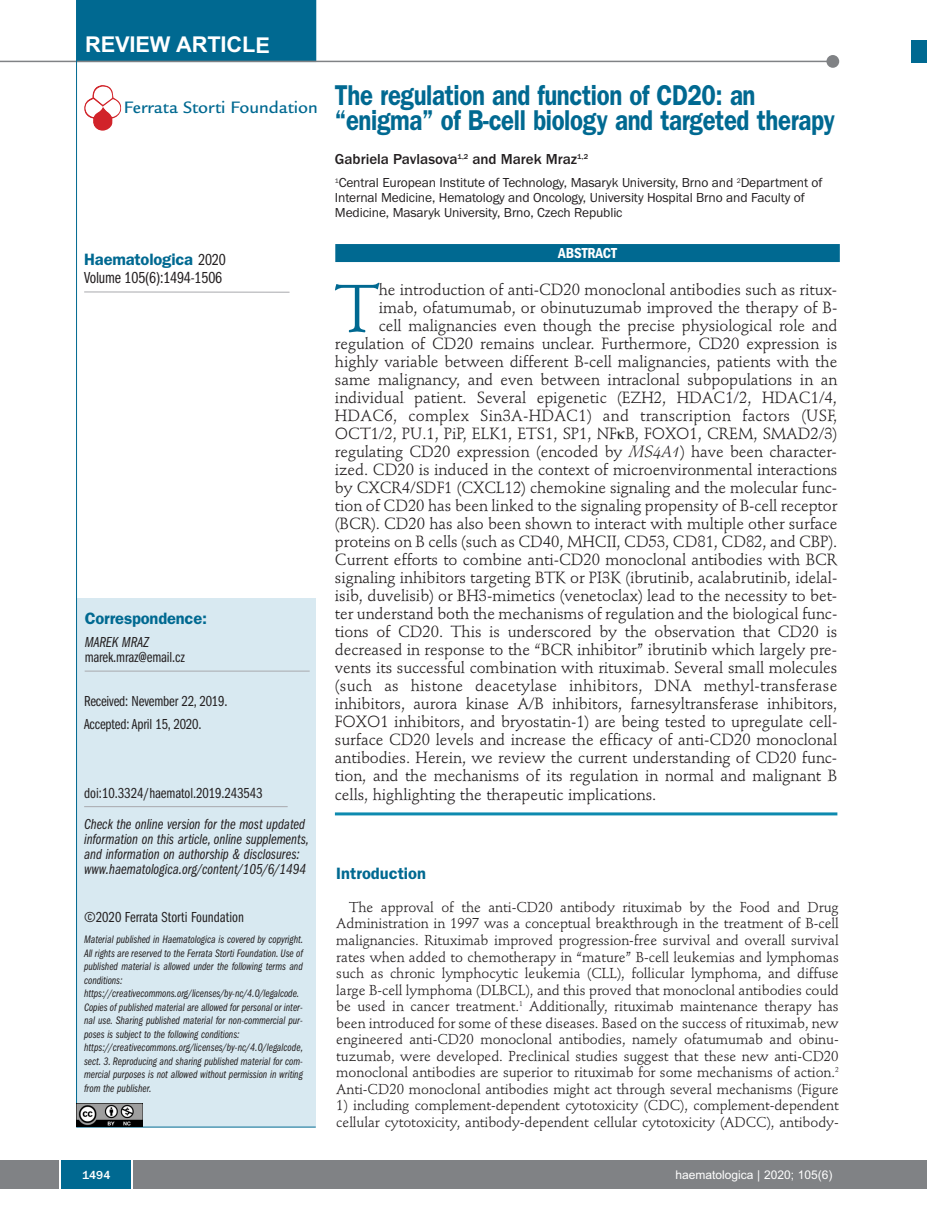
<style>
.page{position:relative;width:927px;height:1225px;background:#fff}
.page>*{position:absolute;margin:0;border:0;box-sizing:border-box;transform-origin:0 0}
.t1{font:66.45px "Stempel Schneidler";color:#006991}
.t2{font:600 28.8px/25.5px "Franklin Gothic";letter-spacing:-.015em;color:#006991;scale:.83 1}
.t3{font:700 21.75px "Arial";letter-spacing:-.01em;color:#fff}
.t4{font:500 18px "Legacy Sans";color:#006991}
.t5{font:600 16.5px "Franklin Gothic";letter-spacing:-.01em;color:#006991}
.t6{font:16.5px "Franklin Gothic Book Cmpr";letter-spacing:-.01em;color:#231f20}
.t7{font:16.05px "Stempel Schneidler";letter-spacing:-.005em;color:#231f20}
.t8{font:16.05px "Stempel Schneidler";letter-spacing:.015em;color:#231f20}
.t9{font:15px/15px "Franklin Gothic Book Cmpr Ital";color:#231f20}
.t10{font:15px/22.5px "Franklin Gothic Book Cmpr";letter-spacing:-.005em;color:#231f20}
.t11{font:500 15px "Franklin Gothic";color:#231f20}
.t12{font:600 condensed 15px "Franklin Gothic";letter-spacing:-.005em;color:#fff}
.t13{font:14.25px/16.5px "Stempel Schneidler";letter-spacing:-.005em;color:#231f20;text-align:justify}
.t14{font:13.5px/15px "Franklin Gothic";letter-spacing:-.01em;color:#231f20}
.t15{font:12px "Arial";color:#fff}
.t16{font:500 12px "Franklin Gothic";color:#fff}
.t17{font:11.25px/13.5px "Franklin Gothic Book Cmpr Ital";color:#231f20}
.s1{font-family:"Franklin Gothic Book Cmpr";font-weight:400;color:#231f20}
.s2{font-style:italic}
</style>
<div class="page">
<div style="left:911px;top:40px;width:16px;height:22px;background:#006991"></div>
<div style="left:910px;top:1160px;width:17px;height:28px;background:#808285"></div>
<div style="left:0;top:1160px;width:910px;height:28px;background:#808285"></div>
<div style="left:61px;top:1160px;width:71px;height:28px;background:#006991"></div>
<svg style="left:60px;top:1160px;width:1px;height:28px"></svg>
<svg style="left:132px;top:1160px;width:1px;height:28px"></svg>
<div style="left:77px;top:598px;width:239px;height:529px;background:#d8e9f1"></div>
<hr style="left:85px;top:671px;width:225px;height:1px;background:#a8a9ad">
<hr style="left:76px;top:1126px;width:240px;height:1px;background:#006991">
<hr style="left:84px;top:292px;width:206px;height:1px;background:#a8a9ad">
<div style="left:77px;top:0;width:239px;height:62px;background:#006991"></div>
<hr style="left:0;top:61px;width:830px;height:1px;background:#808285">
<div style="left:826px;top:55px;width:13px;height:13px;background:#808285;border-radius:50%"></div>
<hr style="left:84px;top:806px;width:204px;height:1px;background:#a8a9ad">
<hr style="left:76px;top:0;width:1px;height:1126px;background:#006991">
<img style="left:77px;top:1103px;width:65px;height:23px">
<img style="left:84px;top:85px;width:37px;height:46px">
<hr style="left:335px;top:812px;width:502px;height:3px;background:#0d8aaf">
<div style="left:335px;top:244px;width:505px;height:18px;background:#006991"></div>
<h3 class="t3" style="left:85px;top:32px;width:186px">REVIEW ARTICLE</h3>
<p class="t4" style="left:124px;top:101px;width:196px">Ferrata Storti Foundation</p>
<p class="t5" style="left:84px;top:254px;width:143px">Haematologica <span class="s1">2020</span></p>
<p class="t6" style="left:84px;top:272px;width:140px">Volume 105(6):1494-1506</p>
<p class="t5" style="left:85px;top:612px;width:124px">Correspondence:</p>
<p class="t9" style="left:85px;top:636px;width:66px">MAREK MRAZ</p>
<p class="t10" style="left:85px;top:647px;width:102px">marek.mraz@email.cz</p>
<p class="t10" style="left:84px;top:691px;width:145px">Received: Nevember 22, 2019.<br>Accepted: April 15, 2020.</p>
<p class="t10" style="left:84px;top:783px;width:180px">doi:10.3324/haematol.2019.243543</p>
<p class="t9" style="left:84px;top:817px;width:226px">Check the online version for the most updated information on this article, online supplements, and information on authorship &amp; disclosures: www.haematologica.org/content/105/6/1494</p>
<p class="t10" style="left:84px;top:907px;width:161px">©2020 Ferrata Storti Foundation</p>
<p class="t17" style="left:84px;top:933px;width:221px">Material published in Haematologica is covered by copyright.<br>All rights are reserved to the Ferrata Storti Foundation. Use of published material is allowed under the following terms and conditions: https://creativecommons.org/licenses/by-nc/4.0/legalcode.<br>Copies of published material are allowed for personal or inter&shy;nal use. Sharing published material for non-commercial pur&shy;poses is subject to the following conditions: https://creativecommons.org/licenses/by-nc/4.0/legalcode, sect. 3. Reproducing and sharing published material for com&shy;mercial purposes is not allowed without permission in writing from the publisher.</p>
<h2 class="t2" style="left:335px;top:85px;width:604px">The regulation and function of CD20: an “enigma” of B-cell biology and targeted therapy</h2>
<p class="t11" style="left:335px;top:150px;width:255px">Gabriela Pavlasova<sup>1,2</sup> and Marek Mraz<sup>1,2</sup></p>
<p class="t14" style="left:335px;top:175px;width:489px"><sup>1</sup>Central European Institute of Technology, Masaryk University, Brno and <sup>2</sup>Department of<br>Internal Medicine, Hematology and Oncology, University Hospital Brno and Faculty of<br>Medicine, Masaryk University, Brno, Czech Republic</p>
<p class="t12" style="left:558px;top:248px;width:60px">ABSTRACT</p>
<h1 class="t1" style="left:335px;top:281px;width:46px">T</h1>
<p class="t7" style="left:379px;top:283px;width:460px">he introduction of anti-CD20 monoclonal antibodies such as ritux-</p>
<p class="t7" style="left:379px;top:301px;width:460px">imab, ofatumumab, or obinutuzumab improved the therapy of B-</p>
<p class="t7" style="left:379px;top:319px;width:460px">cell malignancies even though the precise physiological role and</p>
<p class="t7" style="left:335px;top:337px;width:504px">regulation of CD20 remains unclear. Furthermore, CD20 expression is</p>
<p class="t7" style="left:335px;top:355px;width:504px">highly variable between different B-cell malignancies, patients with the</p>
<p class="t7" style="left:335px;top:373px;width:504px">same malignancy, and even between intraclonal subpopulations in an</p>
<p class="t7" style="left:335px;top:391px;width:504px">individual patient. Several epigenetic (EZH2, HDAC1/2, HDAC1/4,</p>
<p class="t8" style="left:335px;top:409px;width:504px">HDAC6, complex Sin3A-HDAC1) and transcription factors (USF,</p>
<p class="t7" style="left:335px;top:427px;width:504px">OCT1/2, PU.1, PiP, ELK1, ETS1, SP1, NF B, FOXO1, CREM, SMAD2/3)</p>
<p class="t7" style="left:335px;top:445px;width:503px">regulating CD20 expression (encoded by <span class="s2">MS4A1</span>) have been character-</p>
<p class="t7" style="left:335px;top:463px;width:504px">ized. CD20 is induced in the context of microenvironmental interactions</p>
<p class="t7" style="left:335px;top:481px;width:504px">by CXCR4/SDF1 (CXCL12) chemokine signaling and the molecular func-</p>
<p class="t7" style="left:335px;top:499px;width:504px">tion of CD20 has been linked to the signaling propensity of B-cell receptor</p>
<p class="t7" style="left:335px;top:517px;width:504px">(BCR). CD20 has also been shown to interact with multiple other surface</p>
<p class="t7" style="left:335px;top:535px;width:504px">proteins on B cells (such as CD40, MHCII, CD53, CD81, CD82, and CBP).</p>
<p class="t7" style="left:335px;top:553px;width:504px">Current efforts to combine anti-CD20 monoclonal antibodies with BCR</p>
<p class="t7" style="left:335px;top:571px;width:504px">signaling inhibitors targeting BTK or PI3K (ibrutinib, acalabrutinib, idelal-</p>
<p class="t7" style="left:335px;top:589px;width:504px">isib, duvelisib) or BH3-mimetics (venetoclax) lead to the necessity to bet-</p>
<p class="t7" style="left:335px;top:607px;width:504px">ter understand both the mechanisms of regulation and the biological func-</p>
<p class="t7" style="left:335px;top:625px;width:504px">tions of CD20. This is underscored by the observation that CD20 is</p>
<p class="t7" style="left:335px;top:643px;width:504px">decreased in response to the “BCR inhibitor” ibrutinib which largely pre-</p>
<p class="t7" style="left:335px;top:661px;width:504px">vents its successful combination with rituximab. Several small molecules</p>
<p class="t8" style="left:335px;top:679px;width:504px">(such as histone deacetylase inhibitors, DNA methyl-transferase</p>
<p class="t7" style="left:335px;top:697px;width:504px">inhibitors, aurora kinase A/B inhibitors, farnesyltransferase inhibitors,</p>
<p class="t7" style="left:335px;top:715px;width:504px">FOXO1 inhibitors, and bryostatin-1) are being tested to upregulate cell-</p>
<p class="t7" style="left:335px;top:733px;width:504px">surface CD20 levels and increase the efficacy of anti-CD20 monoclonal</p>
<p class="t7" style="left:335px;top:751px;width:504px">antibodies. Herein, we review the current understanding of CD20 func-</p>
<p class="t7" style="left:335px;top:769px;width:504px">tion, and the mechanisms of its regulation in normal and malignant B</p>
<p class="t7" style="left:335px;top:787px;width:323px">cells, highlighting the therapeutic implications.</p>
<p class="t5" style="left:336px;top:867px;width:91px">Introduction</p>
<p class="t13" style="left:336px;top:900px;width:504px;text-indent:13px">The approval of the anti-CD20 antibody rituximab by the Food and Drug Administration in 1997 was a conceptual breakthrough in the treatment of B-cell malignancies. Rituximab improved progression-free survival and overall survival rates when added to chemotherapy in “mature” B-cell leukemias and lymphomas such as chronic lymphocytic leukemia (CLL), follicular lymphoma, and diffuse large B-cell lymphoma (DLBCL), and this proved that monoclonal antibodies could be used in cancer treatment.<sup>1</sup> Additionally, rituximab maintenance therapy has been introduced for some of these diseases. Based on the success of rituximab, new engineered anti-CD20 monoclonal antibodies, namely ofatumumab and obinu&shy;tuzumab, were developed. Preclinical studies suggest that these new anti-CD20 monoclonal antibodies are superior to rituximab for some mechanisms of action.<sup>2<br></sup>Anti-CD20 monoclonal antibodies might act through several mechanisms (Figure</p>
<p class="t13" style="left:336px;top:1098px;width:504px">1) including complement-dependent cytotoxicity (CDC), complement-dependent cellular cytotoxicity, antibody-dependent cellular cytotoxicity (ADCC), antibody-</p>
<p class="t16" style="left:82px;top:1167px;width:30px">1494</p>
<p class="t15" style="left:676px;top:1167px;width:158px">haematologica | 2020; 105(6)</p>
</div>
